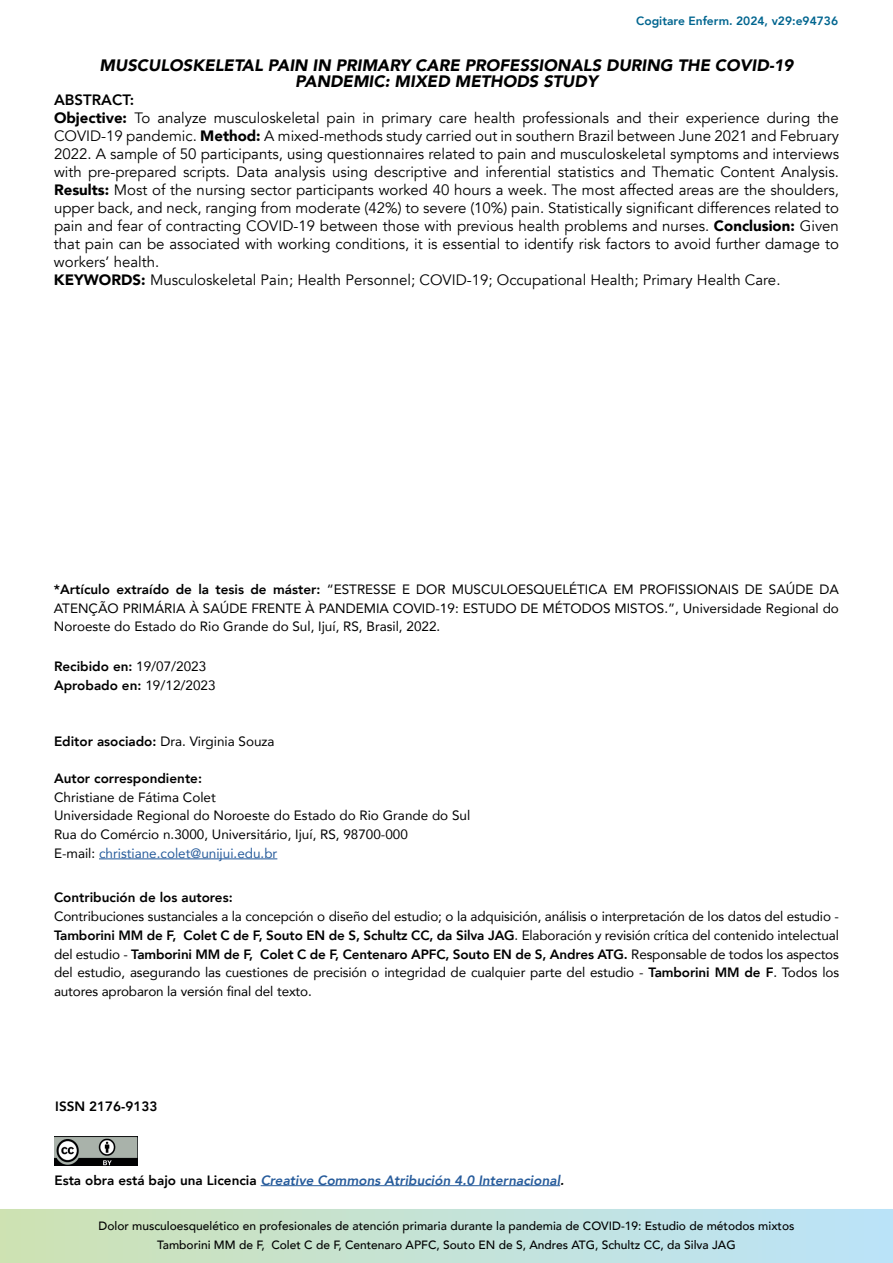
<style>
.page{position:relative;width:893px;height:1263px;background:#fff}
.page>*{position:absolute;margin:0;border:0;box-sizing:border-box;transform-origin:0 0}
.t1{font:italic 900 16.5px/16.5px "Avenir";color:#000;text-align:center}
.t2{font:15px/18px "Avenir";color:#000}
.t3{font:13.5px/18.8px "Avenir";color:#000;text-align:justify}
.t4{font:800 13.5px/18.8px "Avenir";color:#000}
.t5{font:italic 800 13.5px "Avenir";color:#265b9b}
.t6{font:500 12px/18.6px "Avenir";color:#000;text-align:center}
.t7{font:800 12px "Avenir";color:#00658f}
.s1{font-weight:800}
.s2{font-weight:900}
.s3{font-weight:400}
.s4{color:#265b9b}
.s5{font-style:normal;color:#000}
.s6{color:#000}
</style>
<div class="page">
<svg style="left:0;top:1209px;width:893px;height:54px;background:#c4e2d6"></svg>
<hr style="left:99px;top:858px;width:178px;height:1px;background:#265b9b">
<img style="left:54px;top:1137px;width:84px;height:29px">
<hr style="left:261px;top:1185px;width:299px;height:1px;background:#265b9b">
<p class="t7" style="left:636px;top:12px;width:203px">Cogitare Enferm. 2024, v29:e94736</p>
<p class="t1" style="left:100px;top:56px;width:695px">MUSCULOSKELETAL PAIN IN PRIMARY CARE PROFESSIONALS DURING THE COVID-19<br>PANDEMIC: MIXED METHODS STUDY</p>
<p class="t2" style="left:54px;top:91px;width:787px"><span class="s1">ABSTRACT:<br></span><span class="s2">Objective:</span> To analyze musculoskeletal pain in primary care health professionals and their experience during the COVID-19 pandemic. <span class="s2">Method:</span> A mixed-methods study carried out in southern Brazil between June 2021 and February 2022. A sample of 50 participants, using questionnaires related to pain and musculoskeletal symptoms and interviews with pre-prepared scripts. Data analysis using descriptive and inferential statistics and Thematic Content Analysis.<br><span class="s2">Results:</span> Most of the nursing sector participants worked 40 hours a week. The most affected areas are the shoulders, upper back, and neck, ranging from moderate (42%) to severe (10%) pain. Statistically significant differences related to pain and fear of contracting COVID-19 between those with previous health problems and nurses. <span class="s2">Conclusion:</span> Given that pain can be associated with working conditions, it is essential to identify risk factors to avoid further damage to workers’ health.<br><span class="s2">KEYWORDS:</span> Musculoskeletal Pain; Health Personnel; COVID-19; Occupational Health; Primary Health Care.</p>
<p class="t3" style="left:54px;top:579px;width:786px"><span class="s1">*Artículo extraído de la tesis de máster:</span> “ESTRESSE E DOR MUSCULOESQUELÉTICA EM PROFISSIONAIS DE SAÚDE DA ATENÇÃO PRIMÁRIA À SAÚDE FRENTE À PANDEMIA COVID-19: ESTUDO DE MÉTODOS MISTOS.”, Universidade Regional do Noroeste do Estado do Rio Grande do Sul, Ijuí, RS, Brasil, 2022.</p>
<p class="t4" style="left:54px;top:657px;width:163px">Recibido en: <span class="s3">19/07/2023<br></span>Aprobado en: <span class="s3">19/12/2023</span></p>
<p class="t3" style="left:54px;top:731px;width:222px"><span class="s1">Editor asociado:</span> Dra. Virginia Souza</p>
<p class="t4" style="left:54px;top:769px;width:149px">Autor correspondiente:</p>
<p class="t3" style="left:54px;top:787px;width:418px;text-align:left">Christiane de Fátima Colet<br>Universidade Regional do Noroeste do Estado do Rio Grande do Sul Rua do Comércio n.3000, Universitário, Ijuí, RS, 98700-000<br>E-mail: <span class="s4">christiane.colet@unijui.edu.br</span></p>
<p class="t4" style="left:54px;top:888px;width:180px">Contribución de los autores:</p>
<p class="t3" style="left:54px;top:907px;width:787px">Contribuciones sustanciales a la concepción o diseño del estudio; o la adquisición, análisis o interpretación de los datos del estudio - <span class="s1">Tamborini MM de F, Colet C de F, Souto EN de S, Schultz CC, da Silva JAG</span>. Elaboración y revisión crítica del contenido intelectual del estudio - <span class="s1">Tamborini MM de F, Colet C de F, Centenaro APFC, Souto EN de S, Andres ATG.</span> Responsable de todos los aspectos del estudio, asegurando las cuestiones de precisión o integridad de cualquier parte del estudio - <span class="s1">Tamborini MM de F</span>. Todos los autores aprobaron la versión final del texto.</p>
<p class="t4" style="left:55px;top:1097px;width:104px">ISSN 2176-9133</p>
<p class="t5" style="left:54px;top:1172px;width:511px"><span class="s5">Esta obra está bajo una Licencia</span> Creative Commons Atribución 4.0 Internacional<span class="s6">.</span></p>
<p class="t6" style="left:98px;top:1216px;width:698px">Dolor musculoesquelético en profesionales de atención primaria durante la pandemia de COVID-19: Estudio de métodos mixtos<br>Tamborini MM de F, Colet C de F, Centenaro APFC, Souto EN de S, Andres ATG, Schultz CC, da Silva JAG</p>
</div>
